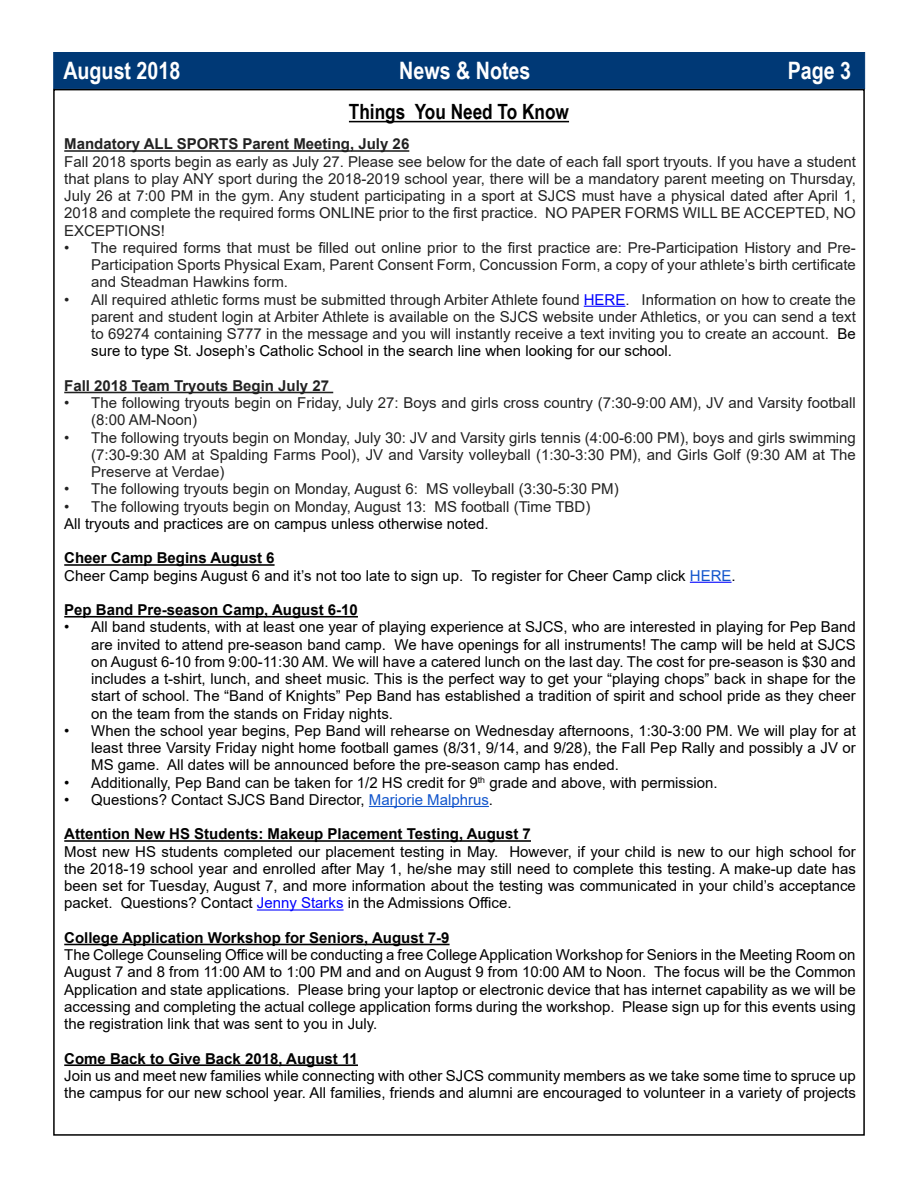
<style>
.page{position:relative;width:918px;height:1188px;background:#fff}
.page>*{position:absolute;margin:0;border:0;box-sizing:border-box;transform-origin:0 0}
.t1{font:700 24px "Arial Narrow";color:#fff}
.t2{font:700 21px "Arial Narrow";color:#000}
.t3{font:15px/17.2px "Arial";color:#000;text-align:justify}
.t4{font:15px/17.2px "Arial";color:#222;text-align:justify}
.t5{font:700 15px "Arial";color:#000}
.t6{font:700 15px "Arial";color:#222}
.s1{color:#00f}
.s2{color:#000}
.s3{font-weight:700}
.s4{color:#15c}
</style>
<div class="page">
<div style="left:54px;top:52px;width:811px;height:37px;background:#003976;border:1px solid #003976"></div>
<hr style="left:349px;top:121px;width:220px;height:1px;background:#000">
<hr style="left:64px;top:150px;width:345px;height:2px;background:#222">
<hr style="left:584px;top:306px;width:41px;height:1px;background:#00f">
<hr style="left:64px;top:392px;width:269px;height:1px;background:#222">
<hr style="left:64px;top:564px;width:211px;height:2px;background:#000">
<hr style="left:690px;top:582px;width:42px;height:1px;background:#00f">
<hr style="left:64px;top:616px;width:294px;height:2px;background:#000">
<hr style="left:369px;top:806px;width:120px;height:1px;background:#15c">
<hr style="left:64px;top:840px;width:467px;height:2px;background:#000">
<hr style="left:257px;top:909px;width:87px;height:2px;background:#00f">
<hr style="left:64px;top:944px;width:386px;height:1px;background:#000">
<hr style="left:64px;top:1064px;width:294px;height:2px;background:#000">
<h1 class="t1" style="left:63px;top:52px;width:119px">August 2018</h1>
<h1 class="t1" style="left:399px;top:52px;width:133px">News &amp; Notes</h1>
<h1 class="t1" style="left:788px;top:52px;width:65px">Page 3</h1>
<h2 class="t2" style="left:349px;top:96px;width:222px">Things You Need To Know</h2>
<p class="t6" style="left:64px;top:134px;width:347px">Mandatory ALL SPORTS Parent Meeting, July 26</p>
<p class="t4" style="left:64px;top:153px;width:793px">Fall 2018 sports begin as early as July 27. Please see below for the date of each fall sport tryouts. If you have a student that plans to play ANY sport during the 2018-2019 school year, there will be a mandatory parent meeting on Thursday, July 26 at 7:00 PM in the gym. Any student participating in a sport at SJCS must have a physical dated after April 1, 2018 and complete the required forms ONLINE prior to the first practice. NO PAPER FORMS WILL BE ACCEPTED, NO EXCEPTIONS!</p>
<p class="t4" style="left:91px;top:239px;width:766px;text-indent:-27px">• The required forms that must be filled out online prior to the first practice are: Pre-Participation History and Pre-Participation Sports Physical Exam, Parent Consent Form, Concussion Form, a copy of your athlete’s birth certificate and Steadman Hawkins form.</p>
<p class="t4" style="left:91px;top:291px;width:766px;text-indent:-27px">• All required athletic forms must be submitted through Arbiter Athlete found <span class="s1">HERE</span>. Information on how to create the parent and student login at Arbiter Athlete is available on the SJCS website under Athletics, or you can send a text to 69274 containing S777 in the message and you will instantly receive a text inviting you to create an account. <span class="s2">Be sure to type St. Joseph’s Catholic School in the search line when looking for our school.</span></p>
<p class="t6" style="left:64px;top:375px;width:266px">Fall 2018 Team Tryouts Begin July 27</p>
<p class="t4" style="left:91px;top:394px;width:766px;text-indent:-27px">• The following tryouts begin on Friday, July 27: Boys and girls cross country (7:30-9:00 AM), JV and Varsity football (8:00 AM-Noon)</p>
<p class="t4" style="left:91px;top:429px;width:766px;text-indent:-27px">• The following tryouts begin on Monday, July 30: JV and Varsity girls tennis (4:00-6:00 PM), boys and girls swimming (7:30-9:30 AM at Spalding Farms Pool), JV and Varsity volleyball (1:30-3:30 PM), and Girls Golf (9:30 AM at The Preserve at Verdae)</p>
<p class="t4" style="left:64px;top:480px;width:556px">• The following tryouts begin on Monday, August 6: MS volleyball (3:30-5:30 PM)</p>
<p class="t4" style="left:64px;top:498px;width:528px">• The following tryouts begin on Monday, August 13: MS football (Time TBD)</p>
<p class="t3" style="left:64px;top:515px;width:426px">All tryouts and practices are on campus unless otherwise noted.</p>
<p class="t3" style="left:64px;top:549px;width:673px"><span class="s3">Cheer Camp Begins August 6<br></span>Cheer Camp begins August 6 and it’s not too late to sign up. To register for Cheer Camp click <span class="s4">HERE</span>.</p>
<p class="t5" style="left:64px;top:599px;width:295px">Pep Band Pre-season Camp, August 6-10</p>
<p class="t3" style="left:91px;top:618px;width:766px;text-indent:-27px">• All band students, with at least one year of playing experience at SJCS, who are interested in playing for Pep Band are invited to attend pre-season band camp. We have openings for all instruments! The camp will be held at SJCS on August 6-10 from 9:00-11:30 AM. We will have a catered lunch on the last day. The cost for pre-season is $30 and includes a t-shirt, lunch, and sheet music. This is the perfect way to get your “playing chops” back in shape for the start of school. The “Band of Knights” Pep Band has established a tradition of spirit and school pride as they cheer on the team from the stands on Friday nights.</p>
<p class="t3" style="left:91px;top:722px;width:766px;text-indent:-27px">• When the school year begins, Pep Band will rehearse on Wednesday afternoons, 1:30-3:00 PM. We will play for at least three Varsity Friday night home football games (8/31, 9/14, and 9/28), the Fall Pep Rally and possibly a JV or MS game. All dates will be announced before the pre-season camp has ended.</p>
<p class="t3" style="left:64px;top:774px;width:655px">• Additionally, Pep Band can be taken for 1/2 HS credit for 9<sup>th</sup> grade and above, with permission.</p>
<p class="t3" style="left:64px;top:791px;width:430px">• Questions? Contact SJCS Band Director, <span class="s4">Marjorie Malphrus</span>.</p>
<p class="t5" style="left:64px;top:824px;width:468px">Attention New HS Students: Makeup Placement Testing, August 7</p>
<p class="t3" style="left:64px;top:843px;width:793px">Most new HS students completed our placement testing in May. However, if your child is new to our high school for the 2018-19 school year and enrolled after May 1, he/she may still need to complete this testing. A make-up date has been set for Tuesday, August 7, and more information about the testing was communicated in your child’s acceptance packet. Questions? Contact <span class="s1">Jenny Starks</span> in the Admissions Office.</p>
<p class="t5" style="left:64px;top:927px;width:387px">College Application Workshop for Seniors, August 7-9</p>
<p class="t3" style="left:64px;top:946px;width:793px">The College Counseling Office will be conducting a free College Application Workshop for Seniors in the Meeting Room on August 7 and 8 from 11:00 AM to 1:00 PM and and on August 9 from 10:00 AM to Noon. The focus will be the Common Application and state applications. Please bring your laptop or electronic device that has internet capability as we will be accessing and completing the actual college application forms during the workshop. Please sign up for this events using the registration link that was sent to you in July.</p>
<p class="t5" style="left:64px;top:1048px;width:295px">Come Back to Give Back 2018, August 11</p>
<p class="t3" style="left:64px;top:1067px;width:793px">Join us and meet new families while connecting with other SJCS community members as we take some time to spruce up the campus for our new school year. All families, friends and alumni are encouraged to volunteer in a variety of projects</p>
</div>
